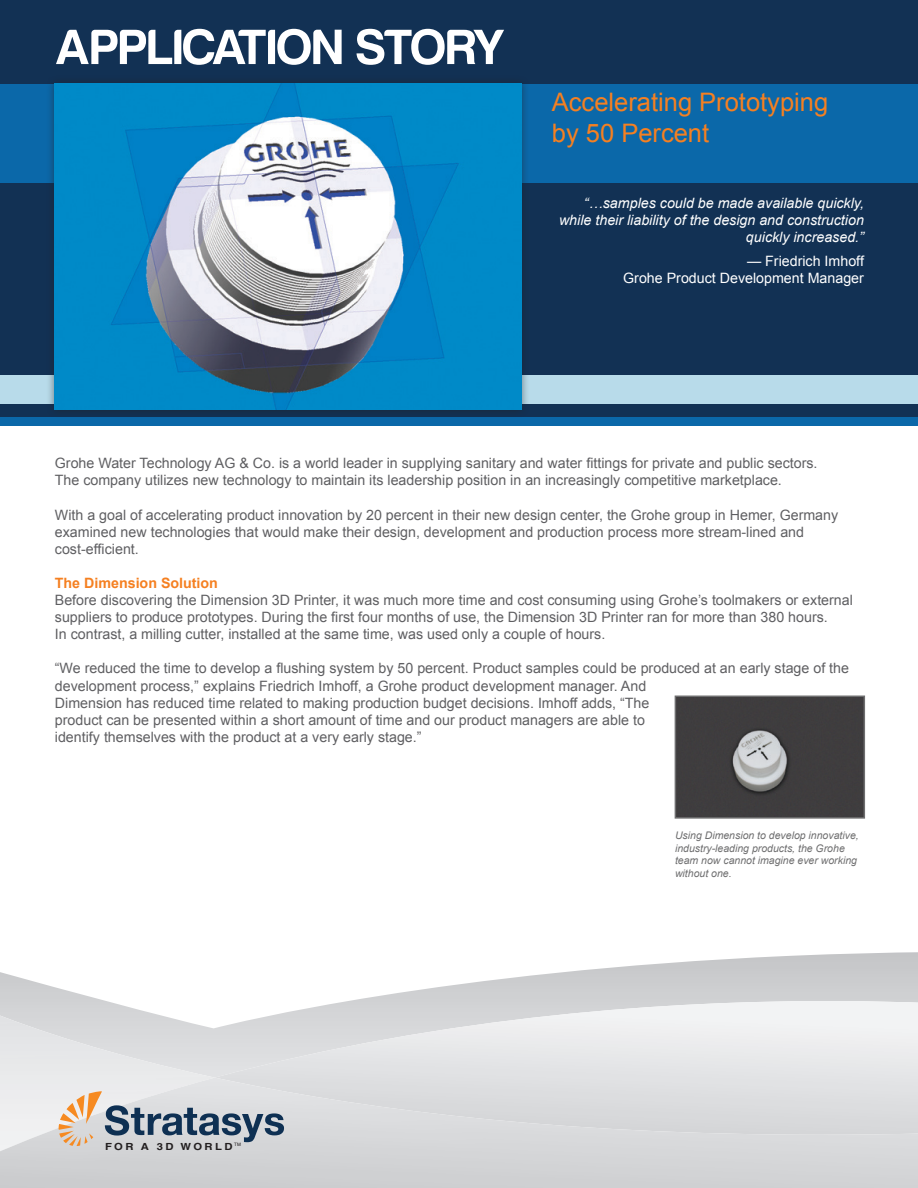
<style>
.page{position:relative;width:918px;height:1188px;background:#fff}
.page>*{position:absolute;margin:0;border:0;box-sizing:border-box;transform-origin:0 0}
.t1{font:51px "Harabara";letter-spacing:.02em;color:#fff}
.t2{font:25.5px/30.6px "Arial";color:#f58021}
.t3{font:14.25px/17.1px "Arial";color:#5f5f62}
.t4{font:italic 14.25px/17.1px "Arial";color:#fff;text-align:right}
.t5{font:14.25px "Arial";color:#fff}
.t6{font:700 14.25px "Arial";color:#f58021}
.t7{font:italic 10.5px/12.6px "Arial";color:#6e6e6f}
.t8{font:700 9.75px "Helvetica LT Std";letter-spacing:.21em;color:#231f20;scale:1.15 1}
</style>
<div class="page">
<svg style="left:0;top:952px;width:918px;height:49px"></svg>
<svg style="left:0;top:1001px;width:918px;height:77px"></svg>
<img style="left:0;top:1010px;width:215px;height:68px">
<svg style="left:58px;top:1091px;width:226px;height:55px;background:#b6b9bc"></svg>
<div style="left:0;top:415px;width:918px;height:11px;background:#0b68a9"></div>
<div style="left:0;top:0;width:918px;height:417px;background:#123154"></div>
<div style="left:0;top:375px;width:918px;height:28px;background:#b8dbea"></div>
<div style="left:0;top:84px;width:918px;height:98px;background:#0b68a9"></div>
<div style="left:46px;top:75px;width:484px;height:343px;background:#231f20;opacity:.55"></div>
<img style="left:54px;top:83px;width:468px;height:327px">
<img style="left:678px;top:699px;width:184px;height:117px">
<div style="left:675px;top:696px;width:190px;height:123px;border:2px solid #6e6e6f"></div>
<p class="t1" style="left:56px;top:21px;width:451px">APPLICATION STORY</p>
<p class="t2" style="left:552px;top:87px;width:278px">Accelerating Prototyping by 50 Percent</p>
<p class="t4" style="left:559px;top:194px;width:306px">“…samples could be made available quickly, while their liability of the design and construction quickly increased.”</p>
<p class="t5" style="left:747px;top:251px;width:118px">— Friedrich Imhoff</p>
<p class="t5" style="left:623px;top:268px;width:242px">Grohe Product Development Manager</p>
<p class="t3" style="left:55px;top:455px;width:764px">Grohe Water Technology AG &amp; Co. is a world leader in supplying sanitary and water fittings for private and public sectors.</p>
<p class="t3" style="left:55px;top:472px;width:729px">The company utilizes new technology to maintain its leadership position in an increasingly competitive marketplace.</p>
<p class="t3" style="left:55px;top:506px;width:785px">With a goal of accelerating product innovation by 20 percent in their new design center, the Grohe group in Hemer, Germany examined new technologies that would make their design, development and production process more stream-lined and</p>
<p class="t3" style="left:55px;top:540px;width:85px">cost-efficient.</p>
<p class="t6" style="left:55px;top:574px;width:165px">The Dimension Solution</p>
<p class="t3" style="left:55px;top:592px;width:800px">Before discovering the Dimension 3D Printer, it was much more time and cost consuming using Grohe’s toolmakers or external suppliers to produce prototypes. During the first four months of use, the Dimension 3D Printer ran for more than 380 hours.</p>
<p class="t3" style="left:55px;top:626px;width:552px">In contrast, a milling cutter, installed at the same time, was used only a couple of hours.</p>
<p class="t3" style="left:55px;top:660px;width:796px">“We reduced the time to develop a flushing system by 50 percent. Product samples could be produced at an early stage of the development process,” explains Friedrich Imhoff, a Grohe product development manager. And<br>Dimension has reduced time related to making production budget decisions. Imhoff adds, “The<br>product can be presented within a short amount of time and our product managers are able to<br>identify themselves with the product at a very early stage.”</p>
<p class="t8" style="left:105px;top:1141px;width:120px">FOR A 3D WORLD<sup>TM</sup></p>
<p class="t7" style="left:675px;top:829px;width:185px">Using Dimension to develop innovative, industry-leading products, the Grohe team now cannot imagine ever working without one.</p>
</div>
